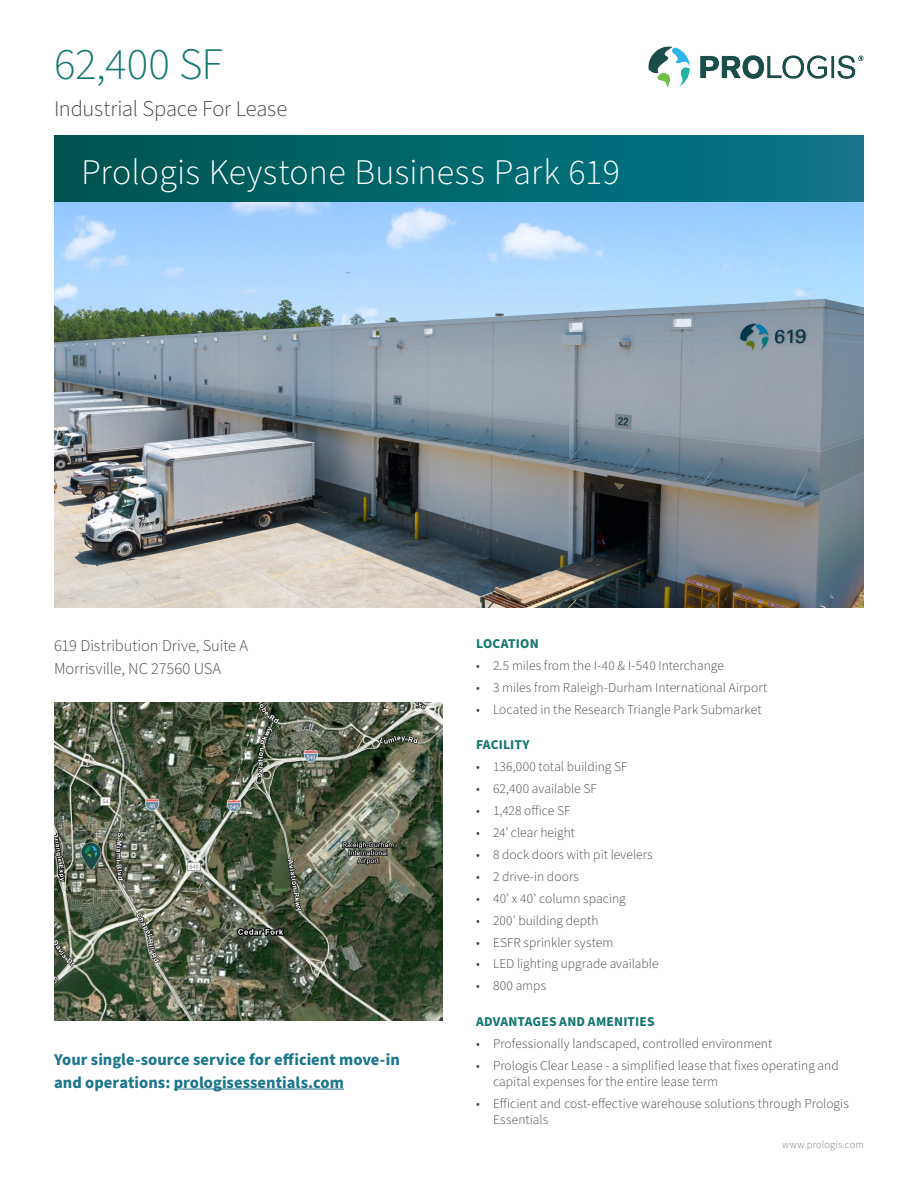
<style>
.page{position:relative;width:918px;height:1188px;background:#fff}
.page>*{position:absolute;margin:0;border:0;box-sizing:border-box;transform-origin:0 0}
.t1{font:300 45px "Source Sans Pro";color:#147770}
.Prologis_Park_Name{font:300 36px "Source Sans Pro";letter-spacing:.005em;color:#fff}
.t2{font:300 22.5px "Source Sans Pro";letter-spacing:-.01em;color:#414141}
.t3{font:700 16.5px/22.5px "Source Sans Pro";color:#1b758c}
.Address{font:300 16.5px/22.5px "Source Sans Pro";letter-spacing:-.005em;color:#414141}
.t4{font:300 13.5px/16.5px "Source Sans Pro";letter-spacing:.005em;color:#414141}
.Body_Headings{font:700 13.5px "Source Sans Pro";letter-spacing:.015em;color:#147770}
.Footer_Text{font:300 10.5px "Source Sans Pro";letter-spacing:.015em;color:#747576}
</style>
<div class="page">
<img style="left:648px;top:46px;width:216px;height:40px">
<div style="left:54px;top:135px;width:810px;height:67px;background:linear-gradient(to right,#00554e,#09788d)"></div>
<img style="left:54px;top:702px;width:388px;height:319px">
<img style="left:54px;top:202px;width:810px;height:406px">
<hr style="left:174px;top:1089px;width:170px;height:1px;background:#1b758c">
<h1 class="t1" style="left:54px;top:34px;width:171px">62,400 SF</h1>
<h3 class="t2" style="left:54px;top:94px;width:235px">Industrial Space For Lease</h3>
<p class="Prologis_Park_Name" style="left:81px;top:148px;width:540px">Prologis Keystone Business Park 619</p>
<p class="Address" style="left:54px;top:635px;width:196px">619 Distribution Drive, Suite A<br>Morrisville, NC 27560 USA</p>
<p class="Body_Headings" style="left:476px;top:635px;width:64px">LOCATION</p>
<p class="t4" style="left:476px;top:658px;width:249px">• 2.5 miles from the I-40 &amp; I-540 Interchange</p>
<p class="t4" style="left:476px;top:680px;width:293px">• 3 miles from Raleigh-Durham International Airport</p>
<p class="t4" style="left:476px;top:702px;width:287px">• Located in the Research Triangle Park Submarket</p>
<p class="Body_Headings" style="left:476px;top:736px;width:55px">FACILITY</p>
<p class="t4" style="left:476px;top:759px;width:153px">• 136,000 total building SF</p>
<p class="t4" style="left:476px;top:781px;width:122px">• 62,400 available SF</p>
<p class="t4" style="left:476px;top:803px;width:96px">• 1,428 office SF</p>
<p class="t4" style="left:476px;top:825px;width:101px">• 24’ clear height</p>
<p class="t4" style="left:476px;top:847px;width:178px">• 8 dock doors with pit levelers</p>
<p class="t4" style="left:476px;top:869px;width:105px">• 2 drive-in doors</p>
<p class="t4" style="left:476px;top:890px;width:151px">• 40’ x 40’ column spacing</p>
<p class="t4" style="left:476px;top:912px;width:124px">• 200’ building depth</p>
<p class="t4" style="left:476px;top:934px;width:139px">• ESFR sprinkler system</p>
<p class="t4" style="left:476px;top:956px;width:184px">• LED lighting upgrade available</p>
<p class="t4" style="left:476px;top:978px;width:72px">• 800 amps</p>
<p class="Body_Headings" style="left:476px;top:1012px;width:180px">ADVANTAGES AND AMENITIES</p>
<p class="t4" style="left:476px;top:1035px;width:298px">• Professionally landscaped, controlled environment</p>
<p class="t4" style="left:493px;top:1057px;width:347px;text-indent:-17px">• Prologis Clear Lease - a simplified lease that fixes operating and capital expenses for the entire lease term</p>
<p class="t4" style="left:493px;top:1096px;width:357px;text-indent:-17px">• Efficient and cost-effective warehouse solutions through Prologis<br>Essentials</p>
<p class="t3" style="left:54px;top:1049px;width:347px">Your single-source service for efficient move-in and operations: prologisessentials.com</p>
<p class="Footer_Text" style="left:782px;top:1137px;width:83px">www.prologis.com</p>
</div>
